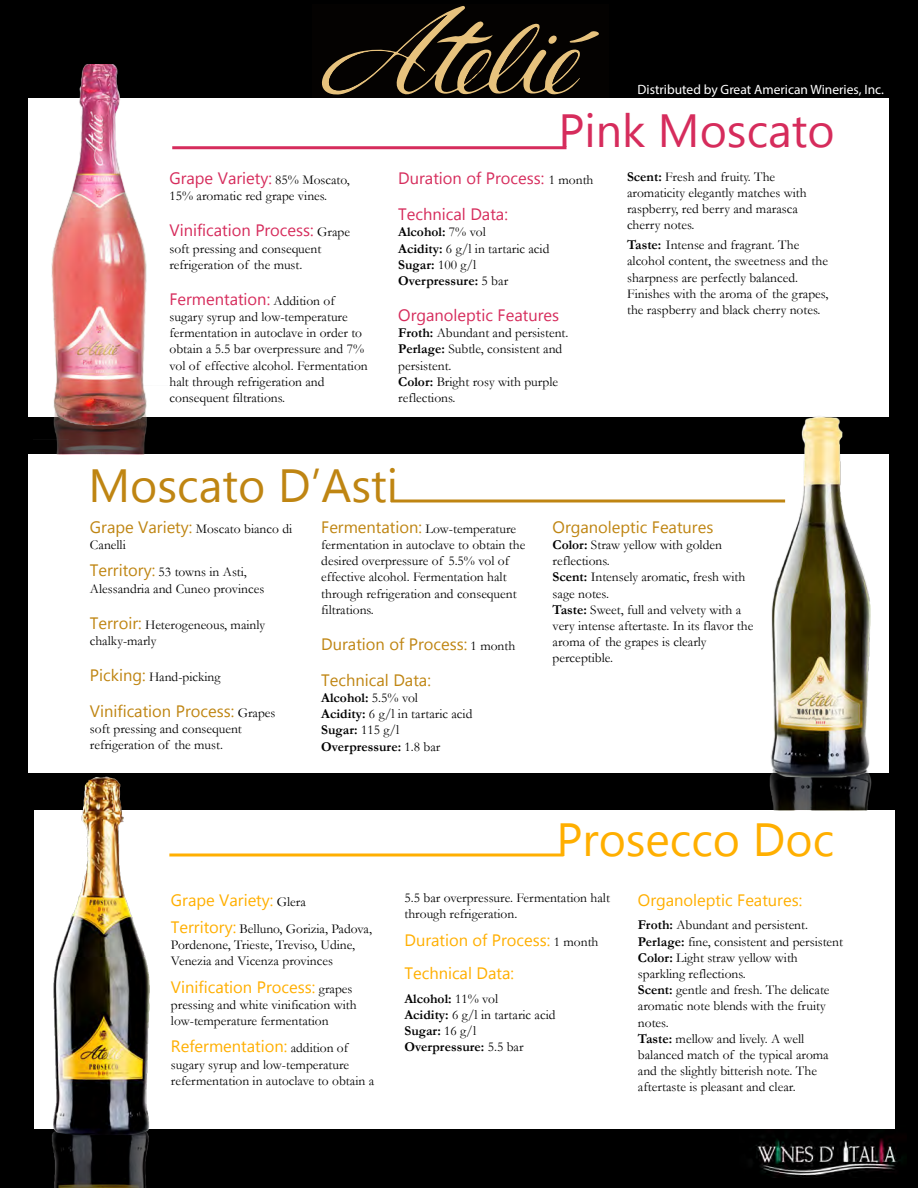
<style>
.page{position:relative;width:918px;height:1188px;background:#000}
.page>*{position:absolute;margin:0;border:0;box-sizing:border-box;transform-origin:0 0}
.t1{font:46.5px "Gadugi";color:#bf8512}
.t2{font:46.5px "Gadugi";color:#d62c5c}
.t3{font:46.5px "Gadugi";color:#ffaf00}
.t4{font:16.5px/36px "Gadugi";color:#d62c5c}
.t5{font:16.5px/33.3px "Gadugi";color:#ffaf00}
.t6{font:16.5px/36px "Gadugi";color:#bf8512}
.t7{font:13.5px/16.2px "Garamond";color:#000}
.t8{font:700 13.5px/16.2px "Garamond";color:#000}
.t9{font:13.5px "Myriad Pro";color:#fff}
.s1{font-family:"Garamond";font-size:13.5px;color:#000}
.s2{font-weight:400}
.s3{font-weight:700}
.s4{font-family:"Gadugi";font-size:16.5px;color:#bf8512}
.s5{font-family:"Gadugi";font-size:16.5px;color:#ffaf00}
</style>
<div class="page">
<svg style="left:321px;top:5px;width:278px;height:90px"></svg>
<img style="left:756px;top:1138px;width:147px;height:39px">
<div style="left:28px;top:98px;width:861px;height:319px;background:#fff"></div>
<div style="left:28px;top:454px;width:861px;height:319px;background:#fff"></div>
<div style="left:34px;top:811px;width:861px;height:318px;background:#fff"></div>
<img style="left:56px;top:439px;width:89px;height:15px">
<img style="left:51px;top:64px;width:96px;height:375px">
<img style="left:769px;top:775px;width:102px;height:35px">
<img style="left:52px;top:1126px;width:97px;height:62px">
<img style="left:771px;top:416px;width:99px;height:361px">
<img style="left:54px;top:777px;width:95px;height:360px">
<hr style="left:172px;top:146px;width:395px;height:3px;background:#d62c5c">
<hr style="left:391px;top:500px;width:394px;height:3px;background:#bf8512">
<hr style="left:169px;top:854px;width:395px;height:3px;background:#ffaf00">
<p class="t9" style="left:638px;top:82px;width:248px">Distributed by Great American Wineries, Inc.</p>
<p class="t4" style="left:169px;top:160px;width:182px">Grape Variety: <span class="s1">85% Moscato,</span></p>
<p class="t7" style="left:169px;top:188px;width:159px">15% aromatic red grape vines.</p>
<p class="t4" style="left:169px;top:212px;width:182px">Vinification Process: <span class="s1">Grape</span></p>
<p class="t7" style="left:169px;top:240px;width:153px">soft pressing and consequent refrigeration of the must.</p>
<p class="t4" style="left:169px;top:281px;width:167px">Fermentation: <span class="s1">Addition of</span></p>
<p class="t7" style="left:169px;top:308px;width:200px">sugary syrup and low-temperature fermentation in autoclave in order to obtain a 5.5 bar overpressure and 7% vol of effective alcohol. Fermentation halt through refrigeration and consequent filtrations.</p>
<h1 class="t2" style="left:558px;top:103px;width:278px">Pink Moscato</h1>
<p class="t4" style="left:398px;top:160px;width:197px">Duration of Process: <span class="s1">1 month<br></span>Technical Data:</p>
<p class="t8" style="left:398px;top:224px;width:153px">Alcohol: <span class="s2">7% vol<br></span>Acidity: <span class="s2">6 g/l in tartaric acid<br></span>Sugar: <span class="s2">100 g/l<br></span>Overpressure: <span class="s2">5 bar</span></p>
<p class="t4" style="left:398px;top:297px;width:162px">Organoleptic Features</p>
<p class="t7" style="left:398px;top:325px;width:172px"><span class="s3">Froth:</span> Abundant and persistent.<br><span class="s3">Perlage:</span> Subtle, consistent and persistent.<br><span class="s3">Color:</span> Bright rosy with purple reflections.</p>
<p class="t7" style="left:627px;top:168px;width:181px"><span class="s3">Scent:</span> Fresh and fruity. The aromaticity elegantly matches with raspberry, red berry and marasca cherry notes.</p>
<p class="t7" style="left:627px;top:237px;width:203px"><span class="s3">Taste:</span> Intense and fragrant. The alcohol content, the sweetness and the sharpness are perfectly balanced.<br>Finishes with the aroma of the grapes, the raspberry and black cherry notes.</p>
<h1 class="t1" style="left:88px;top:457px;width:311px">Moscato D’Asti</h1>
<p class="t7" style="left:90px;top:520px;width:204px"><span class="s4">Grape Variety:</span> Moscato bianco di<br>Canelli</p>
<p class="t7" style="left:90px;top:564px;width:176px"><span class="s4">Territory:</span> 53 towns in Asti,<br>Alessandria and Cuneo provinces</p>
<p class="t7" style="left:90px;top:616px;width:177px"><span class="s4">Terroir:</span> Heterogeneous, mainly chalky-marly</p>
<p class="t7" style="left:90px;top:668px;width:132px"><span class="s4">Picking:</span> Hand-picking</p>
<p class="t6" style="left:90px;top:693px;width:187px">Vinification Process: <span class="s1">Grapes</span></p>
<p class="t7" style="left:90px;top:721px;width:153px">soft pressing and consequent refrigeration of the must.</p>
<p class="t7" style="left:321px;top:520px;width:206px"><span class="s4">Fermentation:</span> Low-temperature fermentation in autoclave to obtain the desired overpressure of 5.5% vol of effective alcohol. Fermentation halt through refrigeration and consequent filtrations.</p>
<p class="t6" style="left:321px;top:626px;width:196px">Duration of Process: <span class="s1">1 month<br></span>Technical Data:</p>
<p class="t7" style="left:321px;top:690px;width:153px"><span class="s3">Alcohol:</span> 5.5% vol<br><span class="s3">Acidity:</span> 6 g/l in tartaric acid<br><span class="s3">Sugar:</span> 115 g/l<br><span class="s3">Overpressure:</span> 1.8 bar</p>
<p class="t6" style="left:553px;top:509px;width:162px">Organoleptic Features</p>
<p class="t7" style="left:553px;top:537px;width:202px"><span class="s3">Color:</span> Straw yellow with golden reflections.<br><span class="s3">Scent:</span> Intensely aromatic, fresh with sage notes.<br><span class="s3">Taste:</span> Sweet, full and velvety with a very intense aftertaste. In its flavor the aroma of the grapes is clearly perceptible.</p>
<h1 class="t3" style="left:556px;top:812px;width:279px">Prosecco Doc</h1>
<p class="t5" style="left:171px;top:883px;width:136px">Grape Variety: <span class="s1">Glera</span></p>
<p class="t7" style="left:171px;top:920px;width:203px"><span class="s5">Territory:</span> Belluno, Gorizia, Padova,<br>Pordenone, Trieste, Treviso, Udine,<br>Venezia and Vicenza provinces</p>
<p class="t5" style="left:171px;top:970px;width:183px">Vinification Process: <span class="s1">grapes</span></p>
<p class="t7" style="left:171px;top:996px;width:187px">pressing and white vinification with low-temperature fermentation</p>
<p class="t5" style="left:171px;top:1030px;width:179px">Refermentation: <span class="s1">addition of</span></p>
<p class="t7" style="left:171px;top:1056px;width:205px">sugary syrup and low-temperature refermentation in autoclave to obtain a</p>
<p class="t7" style="left:404px;top:890px;width:207px">5.5 bar overpressure. Fermentation halt through refrigeration.</p>
<p class="t5" style="left:404px;top:923px;width:196px">Duration of Process: <span class="s1">1 month<br></span>Technical Data:</p>
<p class="t8" style="left:404px;top:990px;width:153px">Alcohol: <span class="s2">11% vol<br></span>Acidity: <span class="s2">6 g/l in tartaric acid<br></span>Sugar: <span class="s2">16 g/l<br></span>Overpressure: <span class="s2">5.5 bar</span></p>
<p class="t5" style="left:638px;top:883px;width:166px">Organoleptic Features:</p>
<p class="t7" style="left:638px;top:917px;width:207px"><span class="s3">Froth:</span> Abundant and persistent.<br><span class="s3">Perlage:</span> fine, consistent and persistent<br><span class="s3">Color:</span> Light straw yellow with sparkling reflections.<br><span class="s3">Scent:</span> gentle and fresh. The delicate aromatic note blends with the fruity notes.<br><span class="s3">Taste:</span> mellow and lively. A well balanced match of the typical aroma and the slightly bitterish note. The aftertaste is pleasant and clear.</p>
</div>
